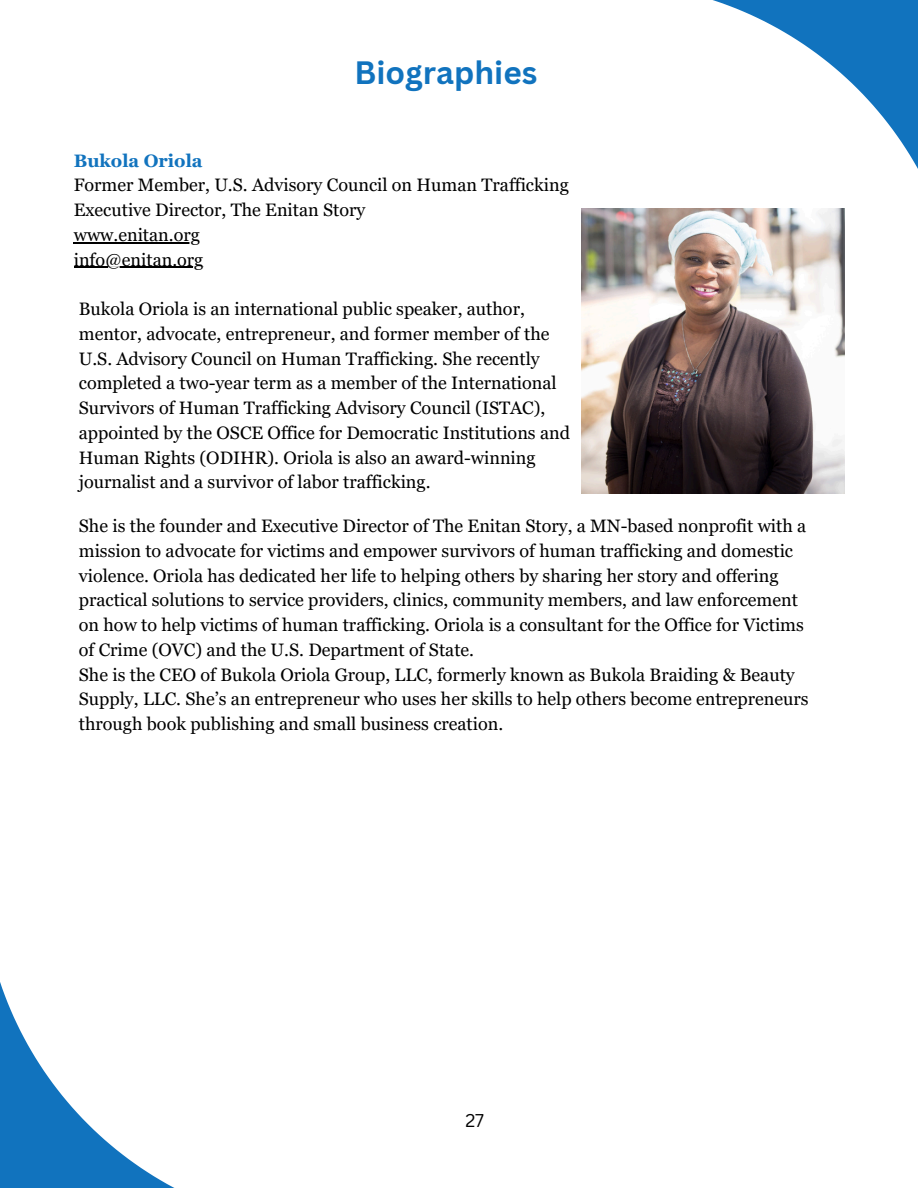
<style>
.page{position:relative;width:918px;height:1188px;background:#fff}
.page>*{position:absolute;margin:0;border:0;box-sizing:border-box;transform-origin:0 0}
.t1{font:700 31.5px "Canva Sans";color:#1173be}
.t2{font:18px/24.8px "Georgia Pro";color:#000}
.t3{font:700 18px "Georgia Pro";color:#1173be}
.t4{font:18px "Canva Sans";color:#000}
</style>
<div class="page">
<svg style="left:581px;top:0;width:337px;height:494px"></svg>
<svg style="left:0;top:982px;width:175px;height:206px"></svg>
<img style="left:581px;top:209px;width:263px;height:285px">
<hr style="left:74px;top:242px;width:126px;height:1px;background:#000">
<hr style="left:74px;top:267px;width:130px;height:1px;background:#000">
<p class="t1" style="left:354px;top:50px;width:184px">Biographies</p>
<p class="t3" style="left:74px;top:150px;width:130px">Bukola Oriola</p>
<h1 class="t2" style="left:74px;top:173px;width:497px">Former Member, U.S. Advisory Council on Human Trafficking</h1>
<p class="t2" style="left:74px;top:197px;width:293px">Executive Director, The Enitan Story</p>
<p class="t2" style="left:74px;top:222px;width:128px">www.enitan.org</p>
<p class="t2" style="left:74px;top:247px;width:131px">info@enitan.org</p>
<p class="t2" style="left:79px;top:296px;width:493px">Bukola Oriola is an international public speaker, author, mentor, advocate, entrepreneur, and former member of the U.S. Advisory Council on Human Trafficking. She recently completed a two-year term as a member of the International Survivors of Human Trafficking Advisory Council (ISTAC), appointed by the OSCE Office for Democratic Institutions and Human Rights (ODIHR). Oriola is also an award-winning journalist and a survivor of labor trafficking.</p>
<p class="t2" style="left:79px;top:514px;width:729px">She is the founder and Executive Director of The Enitan Story, a MN-based nonprofit with a mission to advocate for victims and empower survivors of human trafficking and domestic violence. Oriola has dedicated her life to helping others by sharing her story and offering practical solutions to service providers, clinics, community members, and law enforcement on how to help victims of human trafficking. Oriola is a consultant for the Office for Victims of Crime (OVC) and the U.S. Department of State.</p>
<p class="t2" style="left:79px;top:662px;width:731px">She is the CEO of Bukola Oriola Group, LLC, formerly known as Bukola Braiding &amp; Beauty<br>Supply, LLC. She’s an entrepreneur who uses her skills to help others become entrepreneurs through book publishing and small business creation.</p>
<p class="t4" style="left:465px;top:1107px;width:20px">27</p>
</div>
